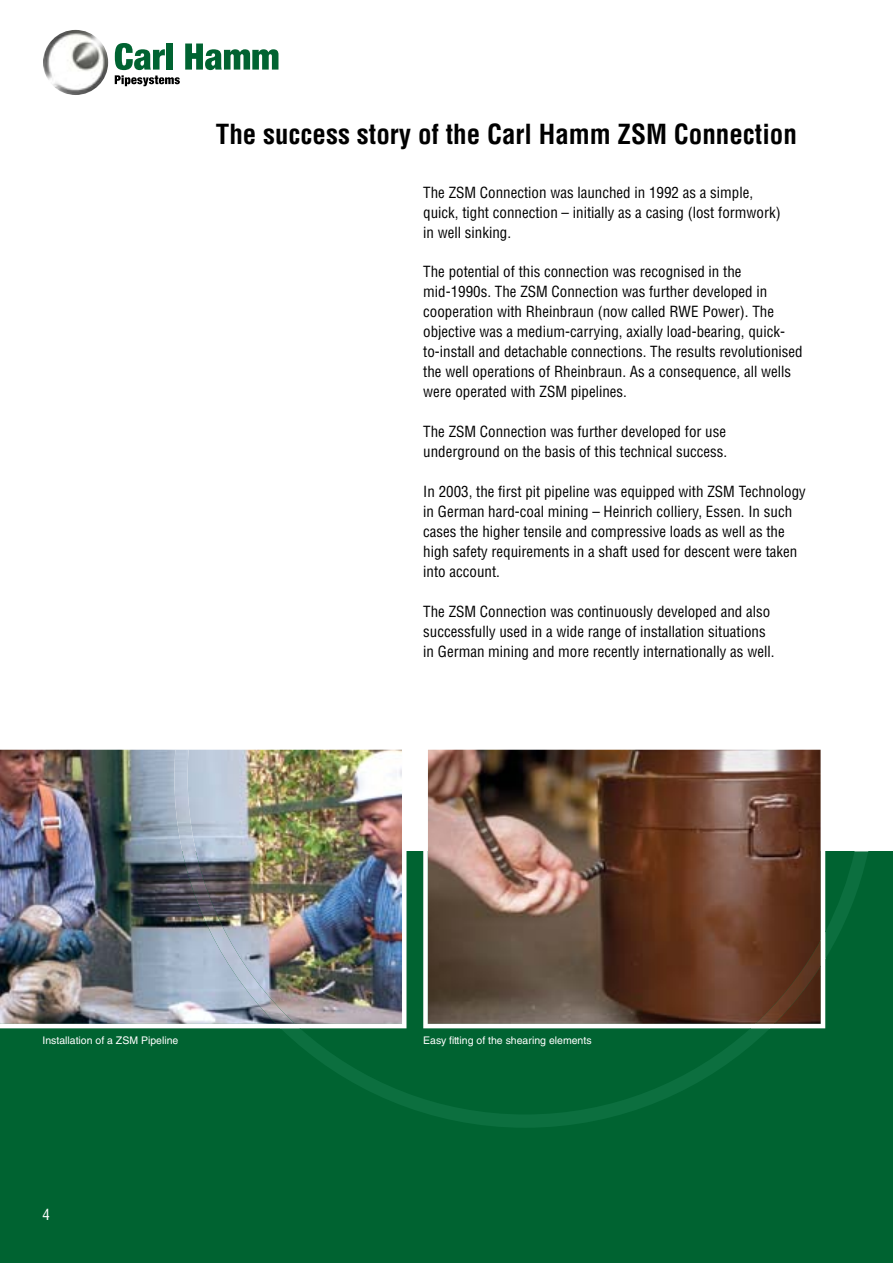
<style>
.page{position:relative;width:893px;height:1263px;background:#fff}
.page>*{position:absolute;margin:0;border:0;box-sizing:border-box;transform-origin:0 0}
.t1{font:700 condensed 27px "Helvetica LT Std";color:#000}
.t2{font:condensed 15px/20px "Helvetica LT Std";color:#000}
.t3{font:condensed 15px "Helvetica LT Std";color:#fff}
.t4{font:10.5px "Helvetica LT Std";color:#fff}
</style>
<div class="page">
<div style="left:0;top:852px;width:893px;height:411px;background:#006331"></div>
<img style="left:0;top:749px;width:175px;height:279px">
<img style="left:300px;top:749px;width:576px;height:103px">
<img style="left:281px;top:852px;width:587px;height:275px">
<svg style="left:750px;top:932px;width:75px;height:96px;background:#6b4633"></svg>
<img style="left:175px;top:749px;width:125px;height:279px">
<svg style="left:43px;top:29px;width:235px;height:66px"></svg>
<svg style="left:449px;top:1037px;width:5px;height:7px"></svg>
<h1 class="t1" style="left:216px;top:118px;width:582px">The success story of the Carl Hamm ZSM Connection</h1>
<p class="t2" style="left:423px;top:182px;width:359px">The ZSM Connection was launched in 1992 as a simple, quick, tight connection – initially as a casing (lost formwork) in well sinking.</p>
<p class="t2" style="left:423px;top:262px;width:381px">The potential of this connection was recognised in the mid-1990s. The ZSM Connection was further developed in cooperation with Rheinbraun (now called RWE Power). The objective was a medium-carrying, axially load-bearing, quick&shy;to-install and detachable connections. The results revolutionised the well operations of Rheinbraun. As a consequence, all wells were operated with ZSM pipelines.</p>
<p class="t2" style="left:423px;top:422px;width:306px">The ZSM Connection was further developed for use underground on the basis of this technical success.</p>
<p class="t2" style="left:423px;top:481px;width:384px">In 2003, the first pit pipeline was equipped with ZSM Technology in German hard-coal mining – Heinrich colliery, Essen. In such cases the higher tensile and compressive loads as well as the high safety requirements in a shaft used for descent were taken into account.</p>
<p class="t2" style="left:423px;top:601px;width:353px">The ZSM Connection was continuously developed and also successfully used in a wide range of installation situations in German mining and more recently internationally as well.</p>
<p class="t4" style="left:43px;top:1034px;width:137px">Installation of a ZSM Pipeline</p>
<p class="t4" style="left:423px;top:1034px;width:170px">Easy tting of the shearing elements</p>
<p class="t3" style="left:43px;top:1205px;width:9px">4</p>
</div>
